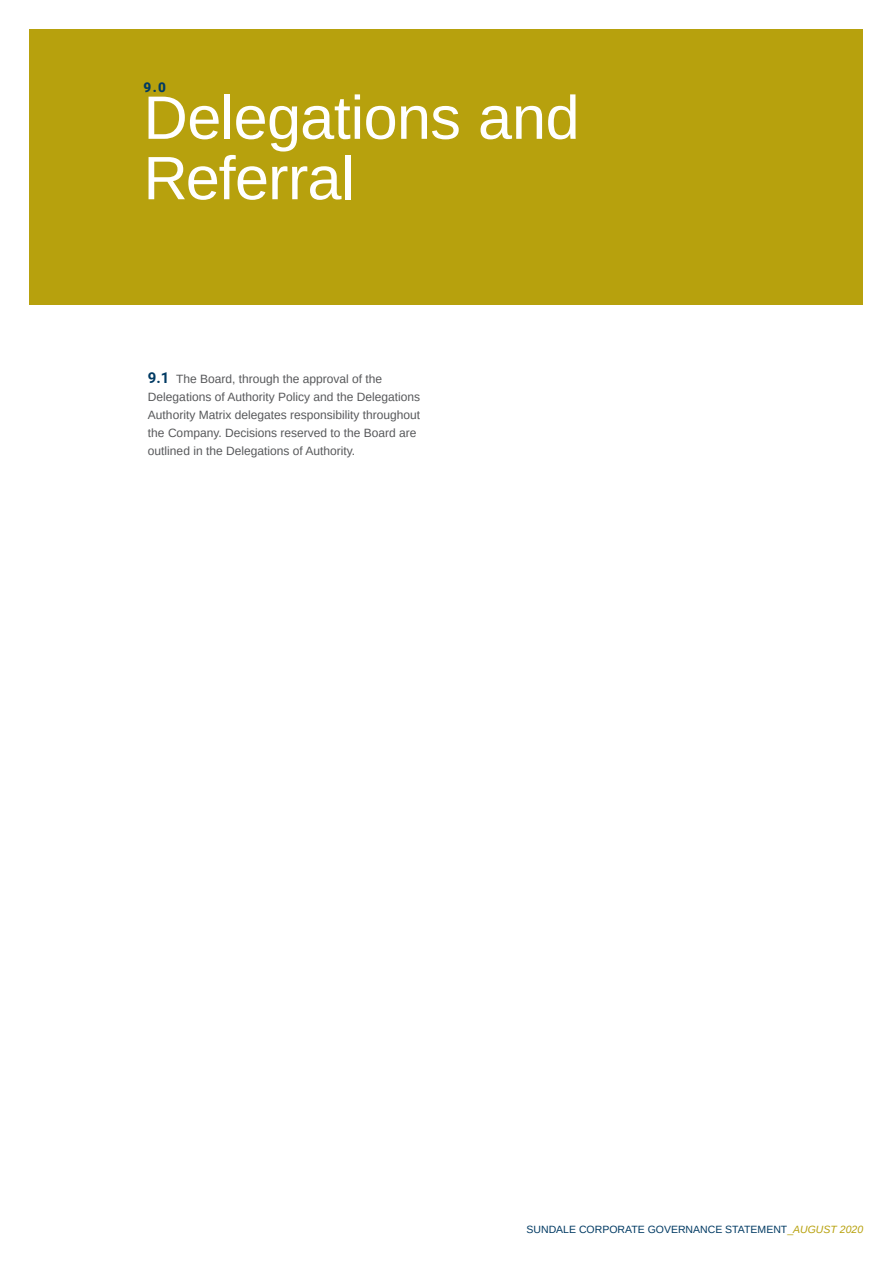
<style>
.page{position:relative;width:893px;height:1263px;background:#fff}
.page>*{position:absolute;margin:0;border:0;box-sizing:border-box;transform-origin:0 0}
.t1{font:61.35px/60.4px "Arimo";letter-spacing:-.01em;color:#fff}
.t2{font:900 13.5px "Roboto";color:#003a63}
.t3{font:12px/18px "Arimo";color:#57585a}
.t4{font:10.5px "Arimo";color:#003a63}
.s1{font-family:"Roboto";font-weight:700;font-size:15px;color:#003a63}
.s2{color:#b7a10d}
.s3{font-style:italic;color:#b7a10d}
</style>
<div class="page">
<div style="left:30px;top:30px;width:833px;height:275px;background:#b7a10d"></div>
<p class="t2" style="left:144px;top:77px;width:24px">9.0</p>
<p class="t1" style="left:144px;top:88px;width:438px">Delegations and<br>Referral</p>
<p class="t3" style="left:148px;top:370px;width:274px"><span class="s1">9.1</span> The Board, through the approval of the Delegations of Authority Policy and the Delegations Authority Matrix delegates responsibility throughout the Company. Decisions reserved to the Board are outlined in the Delegations of Authority.</p>
<p class="t4" style="left:526px;top:1223px;width:338px">SUNDALE CORPORATE GOVERNANCE STATEMENT<span class="s2">_</span><span class="s3">AUGUST 2020</span></p>
</div>
